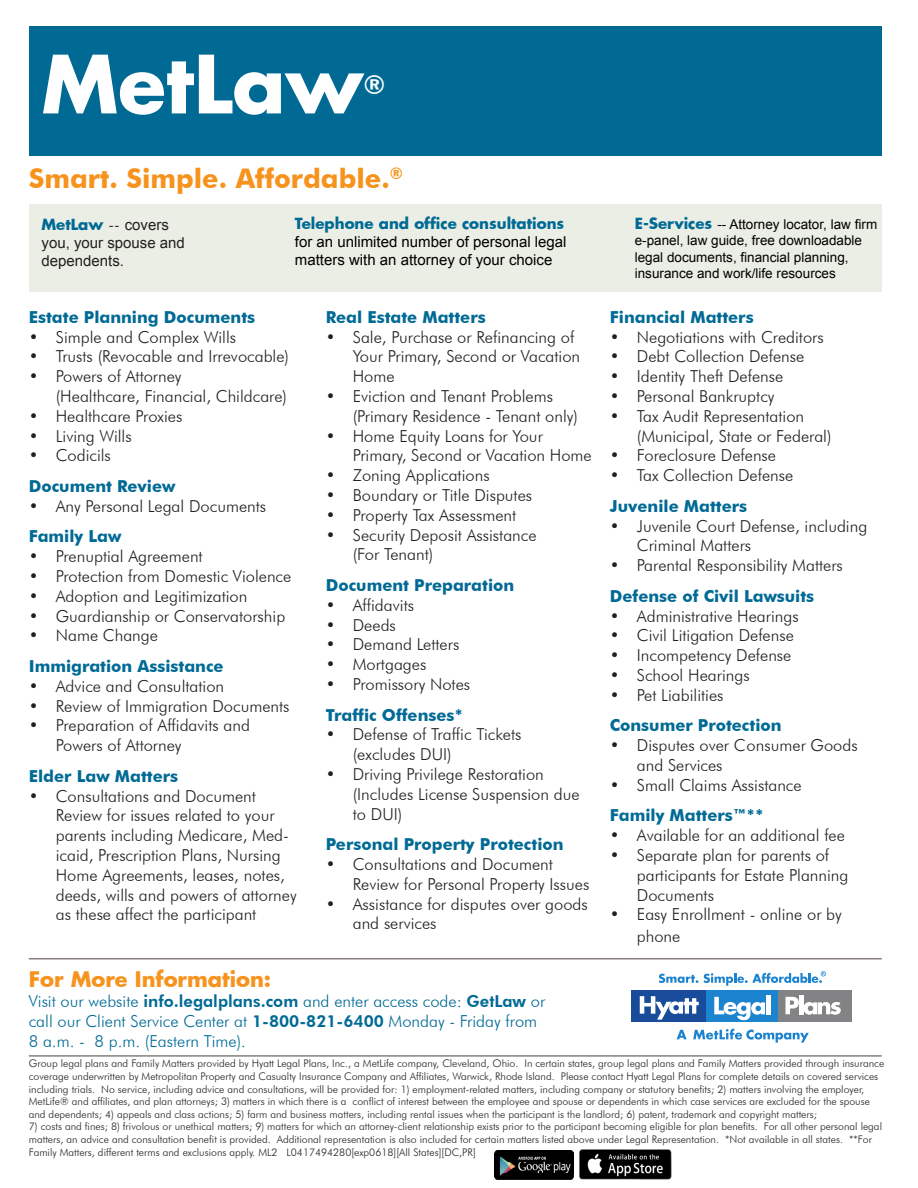
<style>
.page{position:relative;width:918px;height:1188px;background:#fff}
.page>*{position:absolute;margin:0;border:0;box-sizing:border-box;transform-origin:0 0}
.t1{font:700 78px "Futura";color:#fff}
.t2{font:700 27px "Futura BT";color:#f7931d}
.t3{font:800 26.25px "Futura BT";color:#fff}
.t4{font:700 21px "Futura";color:#f7931d}
.t5{font:300 16.5px/19.8px "Futura BT";color:#231f20}
.t6{font:700 16.5px "Futura BT";color:#006a95}
.t7{font:300 16.5px/19.8px "Futura BT";color:#006a95}
.t8{font:15px/18px "Arial";color:#000}
.t9{font:15px/18px "Arial";color:#231f20}
.t10{font:13.5px/16.2px "Arial";color:#000}
.t11{font:300 10.5px/12.6px "Futura BT";color:#231f20}
.s1{font-family:"Futura";font-weight:700;color:#006a95}
.s2{font-family:"Futura BT";font-weight:300;font-size:16.5px}
.s3{font-weight:800}
.s4{font-family:"Futura";font-weight:700;font-size:15px;color:#006a95}
</style>
<div class="page">
<div style="left:29px;top:204px;width:853px;height:87px;background:#ebeee5"></div>
<div style="left:632px;top:991px;width:75px;height:31px;background:#194b9b"></div>
<div style="left:707px;top:991px;width:71px;height:31px;background:#1c83cf"></div>
<div style="left:778px;top:991px;width:73px;height:31px;background:#838386"></div>
<svg style="left:640px;top:996px;width:59px;height:24px"></svg>
<svg style="left:714px;top:997px;width:51px;height:23px"></svg>
<hr style="left:766px;top:995px;width:4px;height:19px;background:#fff">
<hr style="left:799px;top:995px;width:4px;height:19px;background:#fff">
<svg style="left:786px;top:997px;width:55px;height:18px"></svg>
<svg style="left:677px;top:1030px;width:10px;height:9px"></svg>
<svg style="left:693px;top:1029px;width:116px;height:14px"></svg>
<svg style="left:659px;top:971px;width:167px;height:15px"></svg>
<div style="left:29px;top:26px;width:853px;height:130px;background:#006a95"></div>
<hr style="left:29px;top:958px;width:853px;height:1px;background:#867f7c">
<hr style="left:29px;top:1055px;width:853px;height:2px;background:#867f7c">
<img style="left:494px;top:1151px;width:80px;height:29px">
<img style="left:580px;top:1149px;width:91px;height:31px">
<p class="t1" style="left:42px;top:30px;width:323px">MetLaw</p>
<p class="t3" style="left:363px;top:69px;width:23px">®</p>
<p class="t2" style="left:29px;top:162px;width:376px">Smart. Simple. Affordable.<sup>®</sup></p>
<p class="t9" style="left:42px;top:216px;width:145px"><span class="s1">MetLaw</span> <span class="s2">--</span> covers you, your spouse and dependents.</p>
<p class="t8" style="left:295px;top:215px;width:273px"><span class="s1">Telephone and office consultations </span>for an unlimited number of personal legal matters with an attorney of your choice</p>
<p class="t6" style="left:29px;top:307px;width:228px">Estate Planning Documents</p>
<p class="t5" style="left:29px;top:327px;width:209px">• Simple and Complex Wills</p>
<p class="t5" style="left:29px;top:346px;width:262px">• Trusts (Revocable and Irrevocable)</p>
<p class="t5" style="left:56px;top:366px;width:233px;text-indent:-27px">• Powers of Attorney<br>(Healthcare, Financial, Childcare)</p>
<p class="t5" style="left:29px;top:406px;width:155px">• Healthcare Proxies</p>
<p class="t5" style="left:29px;top:426px;width:104px">• Living Wills</p>
<p class="t5" style="left:29px;top:445px;width:84px">• Codicils</p>
<p class="t6" style="left:29px;top:476px;width:148px">Document Review</p>
<p class="t5" style="left:29px;top:496px;width:239px">• Any Personal Legal Documents</p>
<p class="t6" style="left:29px;top:526px;width:94px">Family Law</p>
<p class="t5" style="left:29px;top:546px;width:175px">• Prenuptial Agreement</p>
<p class="t5" style="left:29px;top:566px;width:264px">• Protection from Domestic Violence</p>
<p class="t5" style="left:29px;top:586px;width:220px">• Adoption and Legitimization</p>
<p class="t5" style="left:29px;top:606px;width:258px">• Guardianship or Conservatorship</p>
<p class="t5" style="left:29px;top:625px;width:131px">• Name Change</p>
<p class="t6" style="left:29px;top:656px;width:196px">Immigration Assistance</p>
<p class="t5" style="left:29px;top:676px;width:197px">• Advice and Consultation</p>
<p class="t5" style="left:29px;top:696px;width:262px">• Review of Immigration Documents</p>
<p class="t5" style="left:56px;top:715px;width:196px;text-indent:-27px">• Preparation of Affidavits and<br>Powers of Attorney</p>
<p class="t6" style="left:29px;top:766px;width:151px">Elder Law Matters</p>
<p class="t5" style="left:56px;top:786px;width:242px;text-indent:-27px">• Consultations and Document Review for issues related to your parents including Medicare, Med&shy;icaid, Prescription Plans, Nursing Home Agreements, leases, notes, deeds, wills and powers of attorney as these affect the participant</p>
<p class="t6" style="left:326px;top:307px;width:161px">Real Estate Matters</p>
<p class="t5" style="left:353px;top:327px;width:229px;text-indent:-27px">• Sale, Purchase or Refinancing of<br>Your Primary, Second or Vacation<br>Home</p>
<p class="t5" style="left:353px;top:386px;width:227px;text-indent:-27px">• Eviction and Tenant Problems (Primary Residence - Tenant only)</p>
<p class="t5" style="left:353px;top:426px;width:241px;text-indent:-27px">• Home Equity Loans for Your<br>Primary, Second or Vacation Home</p>
<p class="t5" style="left:326px;top:465px;width:165px">• Zoning Applications</p>
<p class="t5" style="left:326px;top:485px;width:208px">• Boundary or Title Disputes</p>
<p class="t5" style="left:326px;top:505px;width:192px">• Property Tax Assessment</p>
<p class="t5" style="left:353px;top:525px;width:185px;text-indent:-27px">• Security Deposit Assistance (For Tenant)</p>
<p class="t6" style="left:326px;top:575px;width:190px">Document Preparation</p>
<p class="t5" style="left:326px;top:595px;width:90px">• Affidavits</p>
<p class="t5" style="left:326px;top:615px;width:72px">• Deeds</p>
<p class="t5" style="left:326px;top:634px;width:135px">• Demand Letters</p>
<p class="t5" style="left:326px;top:654px;width:102px">• Mortgages</p>
<p class="t5" style="left:326px;top:674px;width:146px">• Promissory Notes</p>
<p class="t6" style="left:326px;top:705px;width:139px">Traffic Offenses*</p>
<p class="t5" style="left:353px;top:724px;width:170px;text-indent:-27px">• Defense of Traffic Tickets (excludes DUI)</p>
<p class="t5" style="left:353px;top:764px;width:228px;text-indent:-27px">• Driving Privilege Restoration (Includes License Suspension due to DUI)</p>
<p class="t6" style="left:326px;top:834px;width:239px">Personal Property Protection</p>
<p class="t5" style="left:353px;top:854px;width:238px;text-indent:-27px">• Consultations and Document<br>Review for Personal Property Issues</p>
<p class="t5" style="left:353px;top:894px;width:237px;text-indent:-27px">• Assistance for disputes over goods and services</p>
<p class="t4" style="left:29px;top:965px;width:244px">For More Information:</p>
<p class="t7" style="left:29px;top:991px;width:518px">Visit our website <span class="s3">info.legalplans.com</span> and enter access code: <span class="s3">GetLaw</span> or call our Client Service Center at <span class="s3">1-800-821-6400</span> Monday - Friday from<br>8 a.m. - 8 p.m. (Eastern Time).</p>
<p class="t10" style="left:635px;top:216px;width:244px"><span class="s4">E-Services</span> -- Attorney locator, law firm e-panel, law guide, free downloadable legal documents, financial planning, insurance and work/life resources</p>
<p class="t6" style="left:610px;top:307px;width:145px">Financial Matters</p>
<p class="t5" style="left:610px;top:327px;width:215px">• Negotiations with Creditors</p>
<p class="t5" style="left:610px;top:346px;width:196px">• Debt Collection Defense</p>
<p class="t5" style="left:610px;top:366px;width:175px">• Identity Theft Defense</p>
<p class="t5" style="left:610px;top:386px;width:166px">• Personal Bankruptcy</p>
<p class="t5" style="left:637px;top:406px;width:196px;text-indent:-27px">• Tax Audit Representation (Municipal, State or Federal)</p>
<p class="t5" style="left:610px;top:445px;width:168px">• Foreclosure Defense</p>
<p class="t5" style="left:610px;top:465px;width:185px">• Tax Collection Defense</p>
<p class="t6" style="left:610px;top:496px;width:139px">Juvenile Matters</p>
<p class="t5" style="left:637px;top:516px;width:232px;text-indent:-27px">• Juvenile Court Defense, including<br>Criminal Matters</p>
<p class="t5" style="left:610px;top:555px;width:234px">• Parental Responsibility Matters</p>
<p class="t6" style="left:610px;top:586px;width:206px">Defense of Civil Lawsuits</p>
<p class="t5" style="left:610px;top:606px;width:190px">• Administrative Hearings</p>
<p class="t5" style="left:610px;top:625px;width:186px">• Civil Litigation Defense</p>
<p class="t5" style="left:610px;top:645px;width:183px">• Incompetency Defense</p>
<p class="t5" style="left:610px;top:665px;width:141px">• School Hearings</p>
<p class="t5" style="left:610px;top:685px;width:115px">• Pet Liabilities</p>
<p class="t6" style="left:610px;top:715px;width:173px">Consumer Protection</p>
<p class="t5" style="left:637px;top:735px;width:222px;text-indent:-27px">• Disputes over Consumer Goods and Services</p>
<p class="t5" style="left:610px;top:775px;width:193px">• Small Claims Assistance</p>
<p class="t6" style="left:610px;top:805px;width:155px">Family Matters™**</p>
<p class="t5" style="left:610px;top:825px;width:237px">• Available for an additional fee</p>
<p class="t5" style="left:637px;top:845px;width:213px;text-indent:-27px">• Separate plan for parents of participants for Estate Planning<br>Documents</p>
<p class="t5" style="left:637px;top:904px;width:206px;line-height:21.6px;text-indent:-27px">• Easy Enrollment - online or by phone</p>
<p class="t11" style="left:29px;top:1057px;width:857px">Group legal plans and Family Matters provided by Hyatt Legal Plans, Inc., a MetLife company, Cleveland, Ohio. In certain states, group legal plans and Family Matters provided through insurance coverage underwritten by Metropolitan Property and Casualty Insurance Company and Affiliates, Warwick, Rhode Island. Please contact Hyatt Legal Plans for complete details on covered services including trials. No service, including advice and consultations, will be provided for: 1) employment-related matters, including company or statutory benefits; 2) matters involving the employer, MetLife® and affiliates, and plan attorneys; 3) matters in which there is a conflict of interest between the employee and spouse or dependents in which case services are excluded for the spouse and dependents; 4) appeals and class actions; 5) farm and business matters, including rental issues when the participant is the landlord; 6) patent, trademark and copyright matters;</p>
<p class="t11" style="left:29px;top:1120px;width:855px">7) costs and fines; 8) frivolous or unethical matters; 9) matters for which an attorney-client relationship exists prior to the participant becoming eligible for plan benefits. For all other personal legal matters, an advice and consultation benefit is provided. Additional representation is also included for certain matters listed above under Legal Representation. *Not available in all states. **For<br>Family Matters, different terms and exclusions apply. ML2 L0417494280[exp0618][All States][DC,PR]</p>
</div>
